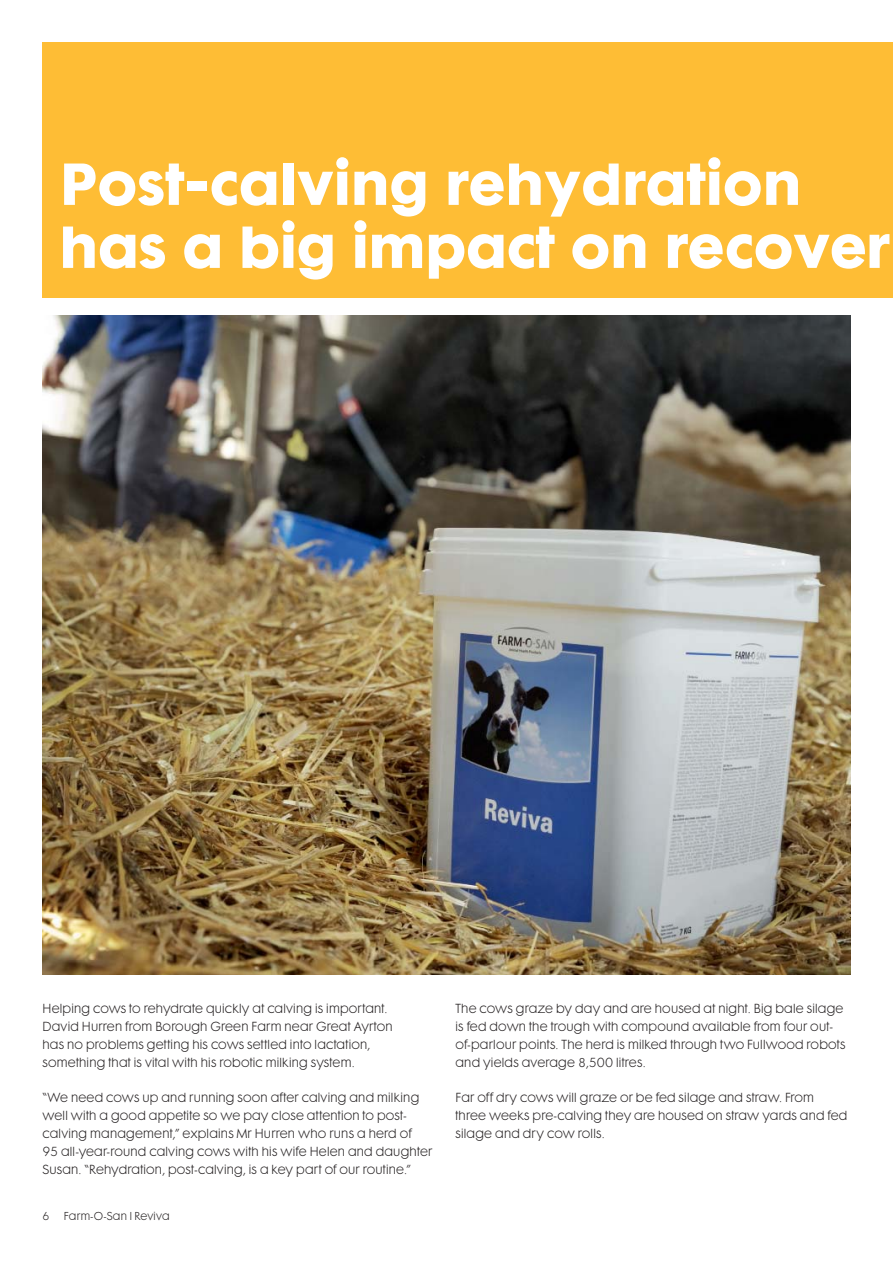
<style>
.page{position:relative;width:893px;height:1263px;background:#fff}
.page>*{position:absolute;margin:0;border:0;box-sizing:border-box;transform-origin:0 0}
.t1{font:54px/63px "Futura Maxi CG Bold";color:#fff}
.t2{font:12px/18px "Futura Maxi CG Light";letter-spacing:.015em;color:#231f20}
.t3{font:10.5px "Futura Maxi CG Light";letter-spacing:.02em;color:#231f20}
</style>
<div class="page">
<img style="left:43px;top:316px;width:807px;height:659px">
<div style="left:43px;top:43px;width:850px;height:255px;background:#febd35"></div>
<h1 class="t1" style="left:60px;top:159px;width:831px">Post-calving rehydration has a big impact on recover</h1>
<p class="t2" style="left:43px;top:1001px;width:352px">Helping cows to rehydrate quickly at calving is important.<br>David Hurren from Borough Green Farm near Great Ayrton has no problems getting his cows settled into lactation, something that is vital with his robotic milking system.</p>
<p class="t2" style="left:43px;top:1090px;width:391px">“We need cows up and running soon after calving and milking well with a good appetite so we pay close attention to post&shy;calving management,” explains Mr Hurren who runs a herd of<br>95 all-year-round calving cows with his wife Helen and daughter Susan. “Rehydration, post-calving, is a key part of our routine.”</p>
<p class="t3" style="left:43px;top:1212px;width:9px">6</p>
<p class="t3" style="left:64px;top:1212px;width:107px">Farm-O-San l Reviva</p>
<p class="t2" style="left:455px;top:1001px;width:391px">The cows graze by day and are housed at night. Big bale silage is fed down the trough with compound available from four out&shy;of-parlour points. The herd is milked through two Fullwood robots and yields average 8,500 litres.</p>
<p class="t2" style="left:455px;top:1090px;width:393px">Far off dry cows will graze or be fed silage and straw. From three weeks pre-calving they are housed on straw yards and fed silage and dry cow rolls.</p>
</div>
